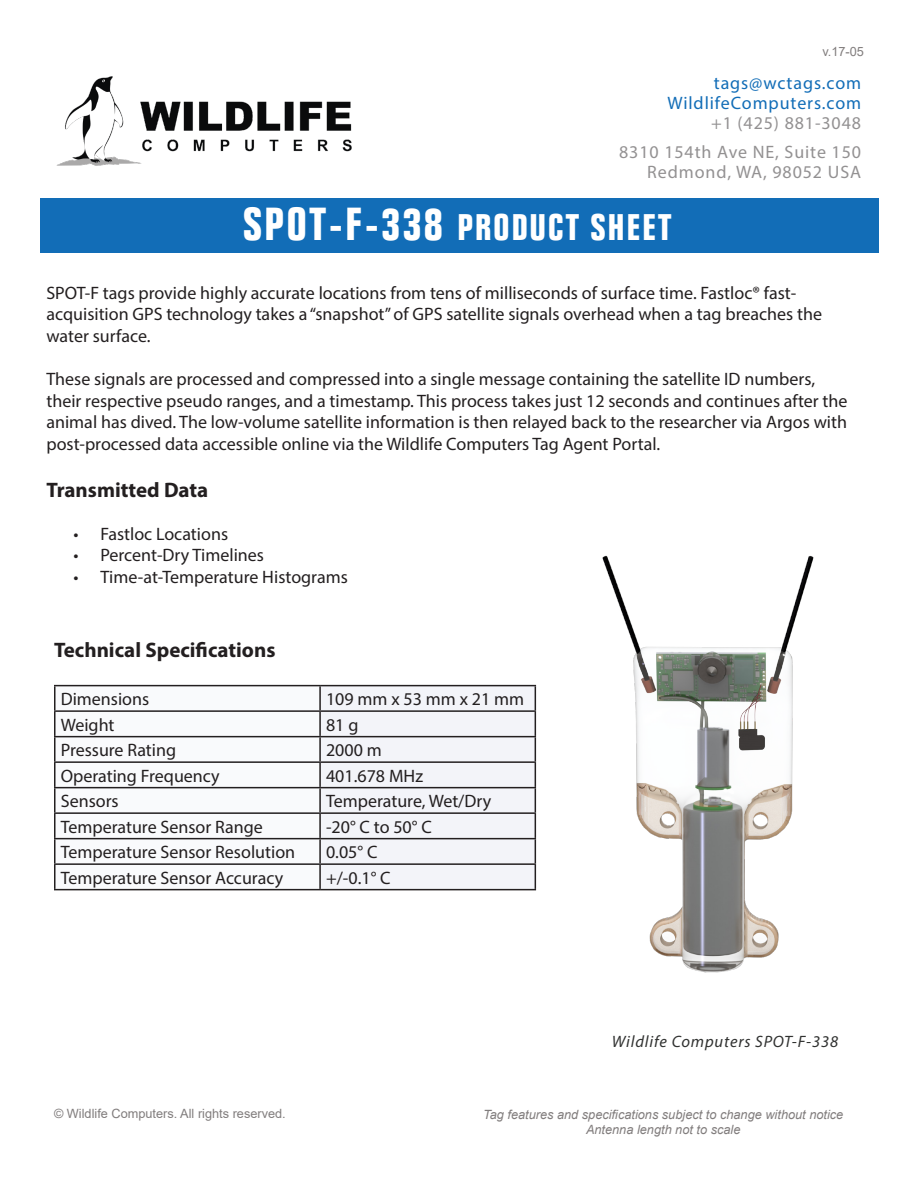
<style>
.page{position:relative;width:918px;height:1188px;background:#fff}
.page>*{position:absolute;margin:0;border:0;box-sizing:border-box;transform-origin:0 0}
.Main_Header{font:700 condensed 36px "Folio";letter-spacing:.065em;color:#fff}
.t1{font:700 21px "Myriad Pro";color:#231f20}
.t2{font:18px/21.6px "Myriad Pro";color:#231f20}
.t3{font:18px/29px "Myriad Pro";letter-spacing:.05em;color:#939192;text-align:right}
.t4{font:18px/20px "Myriad Pro";letter-spacing:.05em;color:#126db7;text-align:right}
.Captions{font:italic 16.5px "Myriad Pro";letter-spacing:.05em;color:#313231}
.Footnotes{font:italic 12.75px "Arial";color:#817d7d}
.Footnotes-2{font:12.75px "Arial";color:#817d7d}
.s1{font-size:45px}
</style>
<div class="page">
<div style="left:40px;top:199px;width:838px;height:54px;background:#126db7"></div>
<img style="left:40px;top:76px;width:356px;height:123px">
<img style="left:602px;top:555px;width:212px;height:418px">
<svg style="left:56px;top:686px;width:263px;height:203px"></svg>
<div style="left:321px;top:686px;width:214px;height:203px;background:#f3f4f9"></div>
<hr style="left:54px;top:685px;width:266px;height:1px;background:#231f20">
<hr style="left:54px;top:686px;width:2px;height:24px;background:#231f20">
<hr style="left:320px;top:685px;width:216px;height:1px;background:#231f20">
<hr style="left:319px;top:686px;width:2px;height:24px;background:#231f20">
<hr style="left:54px;top:710px;width:266px;height:2px;background:#231f20">
<hr style="left:54px;top:712px;width:2px;height:24px;background:#231f20">
<hr style="left:320px;top:710px;width:216px;height:2px;background:#231f20">
<hr style="left:319px;top:712px;width:2px;height:24px;background:#231f20">
<hr style="left:54px;top:736px;width:266px;height:1px;background:#231f20">
<hr style="left:54px;top:737px;width:2px;height:24px;background:#231f20">
<hr style="left:320px;top:736px;width:216px;height:1px;background:#231f20">
<hr style="left:319px;top:737px;width:2px;height:24px;background:#231f20">
<hr style="left:54px;top:761px;width:266px;height:2px;background:#231f20">
<hr style="left:54px;top:763px;width:2px;height:24px;background:#231f20">
<hr style="left:320px;top:761px;width:216px;height:2px;background:#231f20">
<hr style="left:319px;top:763px;width:2px;height:24px;background:#231f20">
<hr style="left:54px;top:787px;width:266px;height:1px;background:#231f20">
<hr style="left:54px;top:788px;width:2px;height:24px;background:#231f20">
<hr style="left:320px;top:787px;width:216px;height:1px;background:#231f20">
<hr style="left:319px;top:788px;width:2px;height:24px;background:#231f20">
<hr style="left:54px;top:812px;width:266px;height:2px;background:#231f20">
<hr style="left:54px;top:814px;width:2px;height:24px;background:#231f20">
<hr style="left:320px;top:812px;width:216px;height:2px;background:#231f20">
<hr style="left:319px;top:814px;width:2px;height:24px;background:#231f20">
<hr style="left:54px;top:838px;width:266px;height:1px;background:#231f20">
<hr style="left:54px;top:839px;width:2px;height:24px;background:#231f20">
<hr style="left:320px;top:838px;width:216px;height:1px;background:#231f20">
<hr style="left:319px;top:839px;width:2px;height:24px;background:#231f20">
<hr style="left:54px;top:863px;width:266px;height:2px;background:#231f20">
<hr style="left:54px;top:865px;width:2px;height:24px;background:#231f20">
<hr style="left:320px;top:863px;width:216px;height:2px;background:#231f20">
<hr style="left:319px;top:865px;width:2px;height:24px;background:#231f20">
<svg style="left:535px;top:686px;width:1px;height:203px"></svg>
<hr style="left:54px;top:889px;width:266px;height:1px;background:#231f20">
<hr style="left:320px;top:889px;width:216px;height:1px;background:#231f20">
<p class="Footnotes-2" style="left:822px;top:43px;width:43px">v.17-05</p>
<p class="t4" style="left:668px;top:73px;width:195px">tags@wctags.com<br>WildlifeComputers.com</p>
<p class="t3" style="left:619px;top:108px;width:244px">+1 (425) 881-3048<br>8310 154th Ave NE, Suite 150</p>
<p class="t3" style="left:647px;top:157px;width:215px">Redmond, WA, 98052 USA</p>
<p class="Main_Header" style="left:243px;top:208px;width:430px"><span class="s1">SPOT-F-338</span> PRODUCT SHEET</p>
<p class="t2" style="left:46px;top:282px;width:777px">SPOT-F tags provide highly accurate locations from tens of milliseconds of surface time. Fastloc® fast&shy;acquisition GPS technology takes a “snapshot” of GPS satellite signals overhead when a tag breaches the water surface.</p>
<p class="t2" style="left:46px;top:368px;width:803px">These signals are processed and compressed into a single message containing the satellite ID numbers, their respective pseudo ranges, and a timestamp. This process takes just 12 seconds and continues after the animal has dived. The low-volume satellite information is then relayed back to the researcher via Argos with post-processed data accessible online via the Wildlife Computers Tag Agent Portal.</p>
<p class="t1" style="left:46px;top:476px;width:163px">Transmitted Data</p>
<p class="t2" style="left:73px;top:523px;width:156px">• Fastloc Locations</p>
<p class="t2" style="left:73px;top:544px;width:192px">• Percent-Dry Timelines</p>
<p class="t2" style="left:73px;top:566px;width:276px">• Time-at-Temperature Histograms</p>
<p class="t1" style="left:54px;top:637px;width:223px">Technical Specifications</p>
<p class="t2" style="left:61px;top:688px;width:90px">Dimensions</p>
<p class="t2" style="left:326px;top:688px;width:200px">109 mm x 53 mm x 21 mm</p>
<p class="t2" style="left:61px;top:714px;width:55px">Weight</p>
<p class="t2" style="left:326px;top:714px;width:34px">81 g</p>
<p class="t2" style="left:61px;top:739px;width:117px">Pressure Rating</p>
<p class="t2" style="left:326px;top:739px;width:57px">2000 m</p>
<p class="t2" style="left:61px;top:765px;width:161px">Operating Frequency</p>
<p class="t2" style="left:326px;top:765px;width:99px">401.678 MHz</p>
<p class="t2" style="left:61px;top:790px;width:60px">Sensors</p>
<p class="t2" style="left:326px;top:790px;width:167px">Temperature, Wet/Dry</p>
<p class="t2" style="left:61px;top:816px;width:204px">Temperature Sensor Range</p>
<p class="t2" style="left:326px;top:816px;width:107px">-20° C to 50° C</p>
<p class="t2" style="left:61px;top:841px;width:236px">Temperature Sensor Resolution</p>
<p class="t2" style="left:326px;top:841px;width:53px">0.05° C</p>
<p class="t2" style="left:61px;top:867px;width:224px">Temperature Sensor Accuracy</p>
<p class="t2" style="left:326px;top:867px;width:66px">+/-0.1° C</p>
<p class="Captions" style="left:612px;top:1032px;width:228px">Wildlife Computers SPOT-F-338</p>
<p class="Footnotes-2" style="left:54px;top:1105px;width:233px">© Wildlife Computers. All rights reserved.</p>
<p class="Footnotes" style="left:483px;top:1106px;width:362px">Tag features and specifications subject to change without notice</p>
<p class="Footnotes" style="left:586px;top:1121px;width:156px">Antenna length not to scale</p>
</div>
